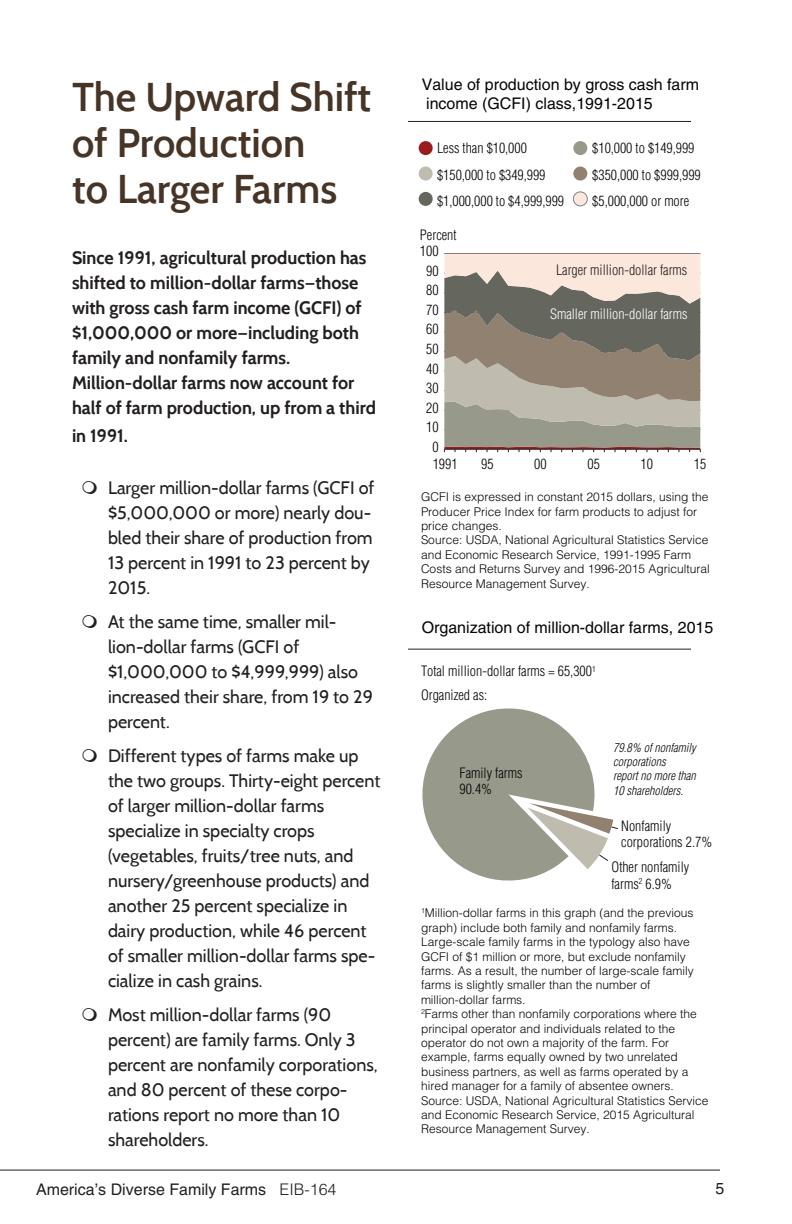
<style>
.page{position:relative;width:792px;height:1224px;background:#fff}
.page>*{position:absolute;margin:0;border:0;box-sizing:border-box;transform-origin:0 0}
.Heading_1{font:600 40px/46px "Cabin";color:#463426}
.t1{font:18px/25px "Cabin";color:#231f20}
.Body{font:700 18px/25px "Cabin";color:#231f20}
.t2{font:16px/19.2px "Helvetica";color:#050504}
.t3{font:16px "Helvetica";color:#231f20}
.t4{font:300 condensed 14px/16.8px "Helvetica";color:#050504}
.t5{font:300 condensed 14px "Helvetica";color:#fff}
.t6{font:300 condensed 14px "Helvetica";color:#231f20}
.t7{font:300 12px/14.4px "Helvetica";color:#050504}
.t8{font:italic 300 condensed 12px/14.4px "Helvetica";color:#050504}
.s1{font-weight:300}
</style>
<div class="page">
<hr style="left:0;top:1170px;width:720px;height:1px;background:#231f20">
<hr style="left:408px;top:121px;width:283px;height:1px;background:#231f20">
<hr style="left:408px;top:649px;width:283px;height:1px;background:#231f20">
<hr style="left:444px;top:253px;width:256px;height:1px;background:#231f20">
<svg style="left:444px;top:254px;width:257px;height:198px;background:#a39a8e"></svg>
<div style="left:573px;top:141px;width:14px;height:14px;background:#97998b;border-radius:50%"></div>
<div style="left:573px;top:167px;width:14px;height:14px;background:#918171;border-radius:50%"></div>
<div style="left:573px;top:192px;width:14px;height:14px;background:#fce7dc;border-radius:50%"></div>
<div style="left:573px;top:192px;width:15px;height:14px;border:1px solid #808285;border-radius:50%"></div>
<div style="left:419px;top:141px;width:14px;height:14px;background:#9b1b1e;border-radius:50%"></div>
<div style="left:419px;top:167px;width:14px;height:14px;background:#bfbcaf;border-radius:50%"></div>
<div style="left:419px;top:192px;width:14px;height:14px;background:#65665e;border-radius:50%"></div>
<svg style="left:422px;top:708px;width:196px;height:173px"></svg>
<p class="Heading_1" style="left:72px;top:73px;width:301px">The Upward Shift of Production<br>to Larger Farms</p>
<p class="Body" style="left:72px;top:245px;width:306px">Since 1991, agricultural production has shifted to million-dollar farms—those with gross cash farm income (GCFI) of $1,000,000 or more—including both family and nonfamily farms.<br>Million-dollar farms now account for half of farm production, up from a third</p>
<p class="Body" style="left:72px;top:423px;width:58px">in 1991.</p>
<p class="t1" style="left:108px;top:475px;width:268px">Larger million-dollar farms (GCFI of $5,000,000 or more) nearly dou&shy;bled their share of production from<br>13 percent in 1991 to 23 percent by<br>2015.</p>
<p class="t1" style="left:108px;top:609px;width:266px">At the same time, smaller mil&shy;lion-dollar farms (GCFI of $1,000,000 to $4,999,999) also increased their share, from 19 to 29 percent.</p>
<p class="t1" style="left:108px;top:743px;width:274px">Different types of farms make up the two groups. Thirty-eight percent of larger million-dollar farms specialize in specialty crops (vegetables, fruits/tree nuts, and nursery/greenhouse products) and another 25 percent specialize in dairy production, while 46 percent of smaller million-dollar farms spe&shy;cialize in cash grains.</p>
<p class="t1" style="left:108px;top:1002px;width:271px">Most million-dollar farms (90 percent) are family farms. Only 3 percent are nonfamily corporations, and 80 percent of these corpo&shy;rations report no more than 10 shareholders.</p>
<p class="t2" style="left:422px;top:74px;width:279px">Value of production by gross cash farm income (GCFI) class,1991-2015</p>
<p class="t4" style="left:437px;top:139px;width:91px">Less than $10,000</p>
<p class="t4" style="left:592px;top:139px;width:104px">$10,000 to $149,999</p>
<p class="t4" style="left:437px;top:167px;width:110px">$150,000 to $349,999</p>
<p class="t4" style="left:592px;top:167px;width:110px">$350,000 to $999,999</p>
<p class="t4" style="left:437px;top:192px;width:129px">$1,000,000 to $4,999,999</p>
<p class="t4" style="left:592px;top:192px;width:98px">$5,000,000 or more</p>
<p class="t4" style="left:420px;top:227px;width:38px">Percent</p>
<p class="t4" style="left:420px;top:243px;width:20px">100</p>
<p class="t4" style="left:426px;top:262px;width:14px">90</p>
<p class="t4" style="left:426px;top:282px;width:14px">80</p>
<p class="t4" style="left:426px;top:301px;width:14px">70</p>
<p class="t4" style="left:426px;top:321px;width:14px">60</p>
<p class="t4" style="left:426px;top:340px;width:14px">50</p>
<p class="t4" style="left:426px;top:360px;width:14px">40</p>
<p class="t4" style="left:426px;top:380px;width:14px">30</p>
<p class="t4" style="left:426px;top:399px;width:14px">20</p>
<p class="t4" style="left:426px;top:419px;width:14px">10</p>
<p class="t4" style="left:432px;top:438px;width:8px">0</p>
<p class="t6" style="left:556px;top:261px;width:133px">Larger million-dollar farms</p>
<p class="t5" style="left:550px;top:306px;width:139px">Smaller million-dollar farms</p>
<p class="t4" style="left:433px;top:456px;width:26px">1991</p>
<p class="t4" style="left:481px;top:456px;width:14px">95</p>
<p class="t4" style="left:534px;top:456px;width:14px">00</p>
<p class="t4" style="left:588px;top:456px;width:14px">05</p>
<p class="t4" style="left:641px;top:456px;width:14px">10</p>
<p class="t4" style="left:694px;top:456px;width:14px">15</p>
<p class="t7" style="left:421px;top:489px;width:290px">GCFI is expressed in constant 2015 dollars, using the Producer Price Index for farm products to adjust for price changes.<br>Source: USDA, National Agricultural Statistics Service and Economic Research Service, 1991-1995 Farm Costs and Returns Survey and 1996-2015 Agricultural Resource Management Survey.</p>
<p class="t2" style="left:422px;top:617px;width:293px">Organization of million-dollar farms, 2015</p>
<p class="t4" style="left:421px;top:659px;width:176px;line-height:24.2px">Total million-dollar farms = 65,300<sup>1<br></sup>Organized as:</p>
<p class="t4" style="left:459px;top:764px;width:65px">Family farms<br>90.4%</p>
<p class="t8" style="left:613px;top:740px;width:84px">79.8% of nonfamily corporations<br>report no more than<br>10 shareholders.</p>
<p class="t4" style="left:621px;top:817px;width:93px">Nonfamily corporations 2.7%</p>
<p class="t4" style="left:612px;top:858px;width:79px">Other nonfamily farms<sup>2</sup> 6.9%</p>
<p class="t7" style="left:421px;top:906px;width:289px"><sup>1</sup>Million-dollar farms in this graph (and the previous graph) include both family and nonfamily farms.<br>Large-scale family farms in the typology also have GCFI of $1 million or more, but exclude nonfamily farms. As a result, the number of large-scale family farms is slightly smaller than the number of million-dollar farms.<br><sup>2</sup>Farms other than nonfamily corporations where the principal operator and individuals related to the operator do not own a majority of the farm. For example, farms equally owned by two unrelated business partners, as well as farms operated by a hired manager for a family of absentee owners.<br>Source: USDA, National Agricultural Statistics Service and Economic Research Service, 2015 Agricultural Resource Management Survey.</p>
<h3 class="t3" style="left:36px;top:1180px;width:302px">America’s Diverse Family Farms <span class="s1">EIB-164</span></h3>
<h3 class="t3" style="left:716px;top:1179px;width:10px">5</h3>
</div>
